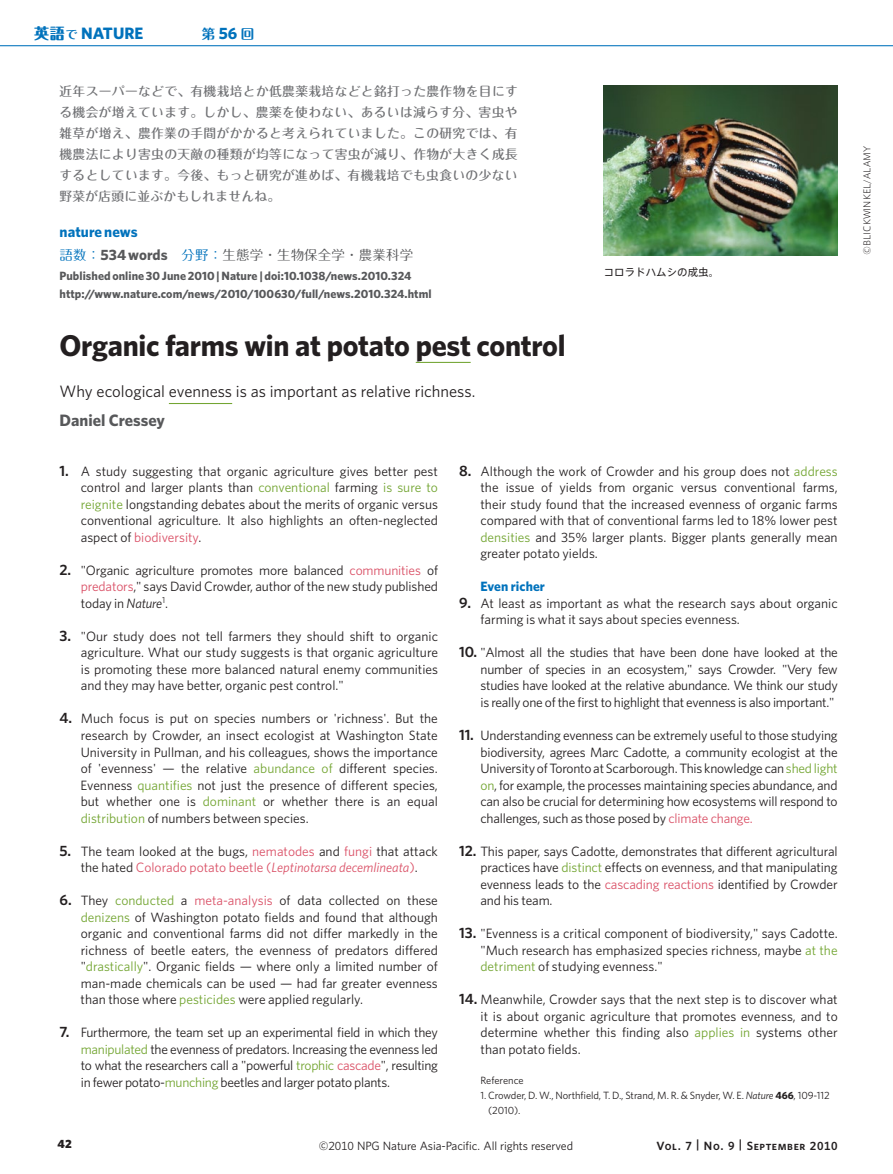
<style>
.page{position:relative;width:893px;height:1174px;background:#fff}
.page>*{position:absolute;margin:0;border:0;box-sizing:border-box;transform-origin:0 0}
.t1{font:700 30px "Whitney";letter-spacing:-.01em;color:#231f20}
.t2{font:16.5px "Whitney";color:#231f20}
.t3{font:700 16.5px "Whitney";color:#57585a}
.t4{font:700 16.5px "Whitney";color:#0072bc}
.t5{font:700 15px "Whitney";letter-spacing:.005em;color:#0072bc}
.t6{font:13.5px/16.5px "Whitney";color:#231f20;text-align:justify}
.t7{font:13.5px "Maru Fo Pro";letter-spacing:.01em;color:#57585a}
.t8{font:700 13.5px "Whitney";letter-spacing:.005em;color:#0072bc}
.t9{font:700 13.5px "Maru Fo Pro";color:#0072bc}
.t10{font:500 12.75px/21px "Maru Fo Pro";letter-spacing:.03em;color:#717275;text-align:justify}
.t11{font:700 12px/18px "Whitney";letter-spacing:.005em;color:#57585a}
.t12{font:12px "Whitney";letter-spacing:-.01em;color:#231f20}
.t13{font:600 12px "Whitney";letter-spacing:.05em;color:#231f20}
.t14{font:900 12px "Whitney";color:#231f20}
.t15{font:10.5px/15px "Whitney";letter-spacing:-.01em;color:#231f20}
.t16{font:10.5px "Axis Std";color:#231f20}
.t17{font:300 9px "Axis Std";letter-spacing:.01em;color:#231f20}
.s1{font-family:"Maru Fo Pro";font-weight:800;font-size:15px}
.s2{font-family:"Maru Fo Pro";font-size:12px}
.s3{font-family:"Whitney";font-size:16.5px}
.s4{color:#0072bc}
.s5{font-family:"Whitney";font-weight:700;font-size:15px}
.s6{font-weight:600;font-size:15px}
.s7{color:#73a532}
.s8{color:#da5167}
.s9{font-style:italic}
.s10{font-style:italic;color:#da5167}
.s11{font-weight:700}
</style>
<div class="page">
<hr style="left:416px;top:362px;width:55px;height:1px;background:#73a532">
<hr style="left:169px;top:403px;width:63px;height:1px;background:#73a532">
<img style="left:604px;top:85px;width:234px;height:170px">
<hr style="left:0;top:45px;width:893px;height:1px;background:#0072bc">
<p class="t4" style="left:34px;top:23px;width:111px"><span class="s1">英語</span><span class="s2">で</span> NATURE</p>
<p class="t9" style="left:202px;top:23px;width:54px">第<span class="s3">56</span>回</p>
<p class="t10" style="left:60px;top:79px;width:460px">近年スーパーなどで、有機栽培とか低農薬栽培などと銘打った農作物を目にする機会が増えています。しかし、農薬を使わない、あるいは減らす分、害虫や雑草が増え、農作業の手間がかかると考えられていました。この研究では、有機農法により害虫の天敵の種類が均等になって害虫が減り、作物が大きく成長するとしています。今後、もっと研究が進めば、有機栽培でも虫食いの少ない野菜が店頭に並ぶかもしれませんね。</p>
<p class="t5" style="left:60px;top:222px;width:80px">nature news</p>
<p class="t7" style="left:60px;top:244px;width:355px"><span class="s4">語数：</span><span class="s5">534 words</span> <span class="s4">分野：</span>生態学・生物保全学・農業科学</p>
<p class="t11" style="left:60px;top:266px;width:374px">Published online 30 June 2010 | Nature | doi:10.1038/news.2010.324 http://www.nature.com/news/2010/100630/full/news.2010.324.html</p>
<h1 class="t1" style="left:60px;top:325px;width:508px">Organic farms win at potato pest control</h1>
<p class="t2" style="left:60px;top:380px;width:417px">Why ecological evenness is as important as relative richness.</p>
<p class="t3" style="left:60px;top:409px;width:107px">Daniel Cressey</p>
<p class="t16" style="left:604px;top:265px;width:117px">コロラドハムシの成虫。</p>
<p class="t6" style="left:81px;top:462px;width:359px;text-indent:-21px"><span class="s6">1.</span> A study suggesting that organic agriculture gives better pest control and larger plants than <span class="s7">conventional</span> farming <span class="s7">is sure to reignite</span> longstanding debates about the merits of organic versus conventional agriculture. It also highlights an often-neglected aspect of <span class="s8">biodiversity</span>.</p>
<p class="t6" style="left:81px;top:561px;width:359px;text-indent:-21px"><span class="s6">2.</span> "Organic agriculture promotes more balanced <span class="s8">communities</span> of <span class="s8">predators</span>," says David Crowder, author of the new study published today in <span class="s9">Nature</span><sup>1</sup>.</p>
<p class="t6" style="left:81px;top:627px;width:359px;text-indent:-21px"><span class="s6">3.</span> "Our study does not tell farmers they should shift to organic agriculture. What our study suggests is that organic agriculture is promoting these more balanced natural enemy communities and they may have better, organic pest control."</p>
<p class="t6" style="left:81px;top:710px;width:359px;text-indent:-21px"><span class="s6">4.</span> Much focus is put on species numbers or 'richness'. But the research by Crowder, an insect ecologist at Washington State University in Pullman, and his colleagues, shows the importance of 'evenness' — the relative <span class="s7">abundance of</span> different species.<br>Evenness <span class="s7">quantifies</span> not just the presence of different species, but whether one is <span class="s7">dominant</span> or whether there is an equal <span class="s7">distribution</span> of numbers between species.</p>
<p class="t6" style="left:60px;top:842px;width:380px;text-align:center"><span class="s6">5.</span> The team looked at the bugs, <span class="s8">nematodes</span> and <span class="s8">fungi</span> that attack the hated <span class="s8">Colorado potato beetle (</span><span class="s10">Leptinotarsa decemlineata</span><span class="s8">)</span>.</p>
<p class="t6" style="left:81px;top:891px;width:359px;text-indent:-21px"><span class="s6">6.</span> They <span class="s7">conducted</span> a <span class="s8">meta-analysis</span> of data collected on these <span class="s7">denizens</span> of Washington potato fields and found that although organic and conventional farms did not differ markedly in the richness of beetle eaters, the evenness of predators differed "<span class="s7">drastically</span>". Organic fields — where only a limited number of man-made chemicals can be used — had far greater evenness than those where <span class="s7">pesticides</span> were applied regularly.</p>
<p class="t6" style="left:81px;top:1023px;width:359px;text-indent:-21px"><span class="s6">7.</span> Furthermore, the team set up an experimental field in which they <span class="s7">manipulated</span> the evenness of predators. Increasing the evenness led to what the researchers call a "powerful <span class="s7">trophic</span> <span class="s8">cascade</span>", resulting in fewer potato-<span class="s7">munching</span> beetles and larger potato plants.</p>
<p class="t6" style="left:480px;top:462px;width:359px;text-indent:-21px"><span class="s6">8.</span> Although the work of Crowder and his group does not <span class="s7">address </span>the issue of yields from organic versus conventional farms, their study found that the increased evenness of organic farms compared with that of conventional farms led to 18% lower pest <span class="s7">densities</span> and 35% larger plants. Bigger plants generally mean greater potato yields.</p>
<p class="t8" style="left:480px;top:577px;width:66px">Even richer</p>
<p class="t6" style="left:481px;top:594px;width:359px;text-indent:-21px"><span class="s6">9.</span> At least as important as what the research says about organic farming is what it says about species evenness.</p>
<p class="t6" style="left:481px;top:644px;width:359px;text-indent:-21px"><span class="s6">10.</span> "Almost all the studies that have been done have looked at the number of species in an ecosystem," says Crowder. "Very few studies have looked at the relative abundance. We think our study is really one of the first to highlight that evenness is also important."</p>
<p class="t6" style="left:480px;top:726px;width:359px;text-indent:-21px"><span class="s6">11.</span> Understanding evenness can be extremely useful to those studying biodiversity, agrees Marc Cadotte, a community ecologist at the UniversityofTorontoat Scarborough.This knowledge can<span class="s7">shedlight on</span>, for example, the processes maintaining species abundance, and can also be crucial for determining how ecosystems will respond to challenges, such as those posed by <span class="s8">climate change.</span></p>
<p class="t6" style="left:480px;top:842px;width:359px;text-indent:-21px"><span class="s6">12.</span> This paper, says Cadotte, demonstrates that different agricultural practices have <span class="s7">distinct</span> effects on evenness, and that manipulating evenness leads to the <span class="s8">cascading reactions</span> identified by Crowder and his team.</p>
<p class="t6" style="left:480px;top:924px;width:359px;text-indent:-21px"><span class="s6">13.</span> "Evenness is a critical component of biodiversity," says Cadotte. "Much research has emphasized species richness, maybe <span class="s7">at the detriment</span> of studying evenness."</p>
<p class="t6" style="left:481px;top:990px;width:359px;text-indent:-21px"><span class="s6">14.</span> Meanwhile, Crowder says that the next step is to discover what it is about organic agriculture that promotes evenness, and to determine whether this finding also <span class="s7">applies in</span> systems other than potato fields.</p>
<p class="t15" style="left:480px;top:1072px;width:45px">Reference</p>
<p class="t15" style="left:488px;top:1087px;width:343px;text-indent:-8px">1. Crowder, D. W., Northfield, T. D., Strand, M. R. &amp; Snyder, W. E. <span class="s9">Nature</span> <span class="s11">466</span>, 109-112 (2010).</p>
<p class="t14" style="left:58px;top:1136px;width:16px">42</p>
<p class="t12" style="left:319px;top:1137px;width:256px">©2010 NPG Nature Asia-Pacific. All rights reserved</p>
<p class="t13" style="left:657px;top:1137px;width:183px">Vol. 7 | No. 9 | September 2010</p>
<p class="t17" style="left:861px;top:255px;width:111px;rotate:-90deg">©BLICKWINKEL/ALAMY</p>
</div>
